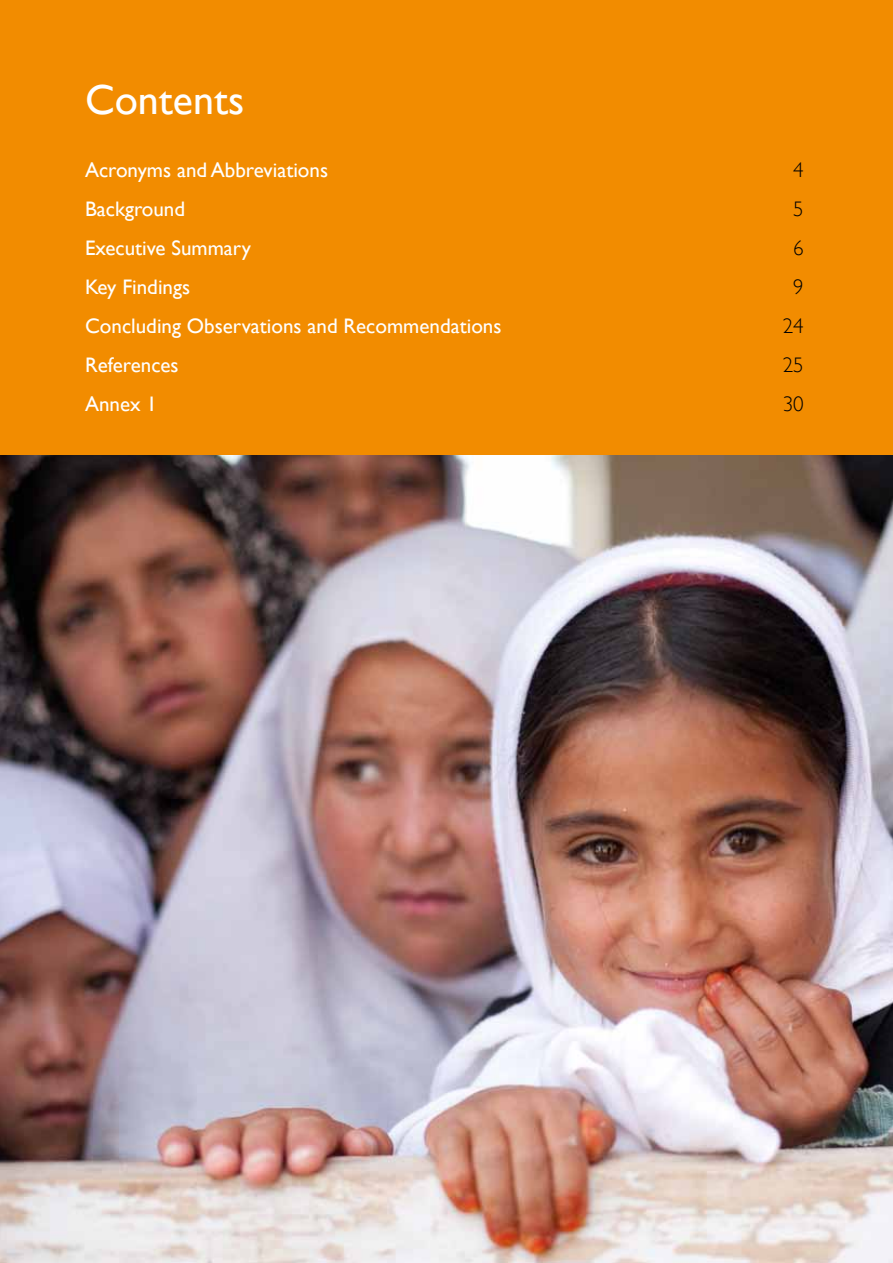
<style>
.page{position:relative;width:893px;height:1263px;background:#fff}
.page>*{position:absolute;margin:0;border:0;box-sizing:border-box;transform-origin:0 0}
.t1{font:42px "Gill Sans";color:#fff}
.t2{font:21px "Gill Sans";color:#fff}
.t3{font:300 21px "Gill Sans";color:#000}
</style>
<div class="page">
<div style="left:0;top:0;width:893px;height:455px;background:#f28c00"></div>
<img style="left:0;top:455px;width:893px;height:808px">
<h1 class="t1" style="left:85px;top:75px;width:161px">Contents</h1>
<p class="t2" style="left:85px;top:158px;width:245px">Acronyms and Abbreviations</p>
<p class="t3" style="left:793px;top:158px;width:12px">4</p>
<p class="t2" style="left:85px;top:197px;width:102px">Background</p>
<p class="t3" style="left:793px;top:197px;width:12px">5</p>
<p class="t2" style="left:85px;top:236px;width:167px">Executive Summary</p>
<p class="t3" style="left:793px;top:236px;width:12px">6</p>
<p class="t2" style="left:85px;top:275px;width:107px">Key Findings</p>
<p class="t3" style="left:793px;top:275px;width:12px">9</p>
<p class="t2" style="left:85px;top:314px;width:418px">Concluding Observations and Recommendations</p>
<p class="t3" style="left:783px;top:314px;width:22px">24</p>
<p class="t2" style="left:85px;top:353px;width:95px">References</p>
<p class="t3" style="left:783px;top:353px;width:22px">25</p>
<p class="t2" style="left:85px;top:392px;width:73px">Annex 1</p>
<p class="t3" style="left:783px;top:392px;width:22px">30</p>
</div>
